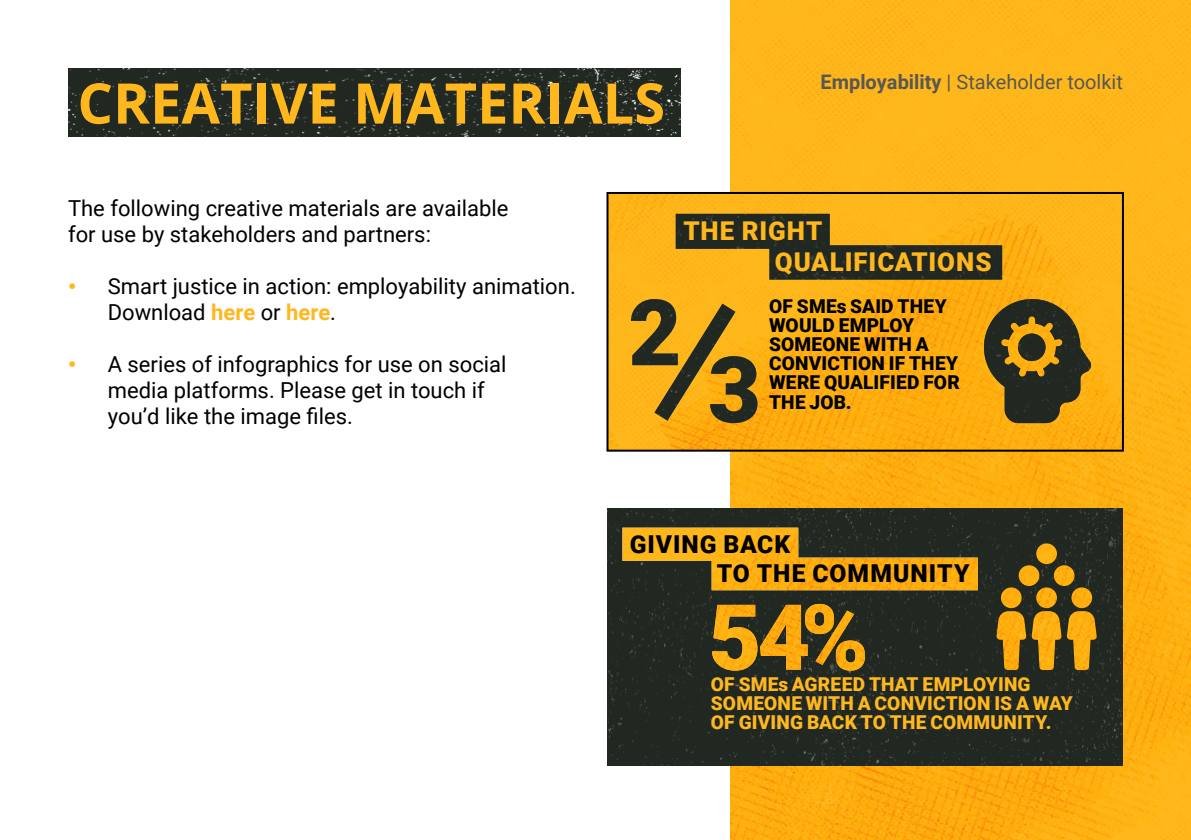
<style>
.page{position:relative;width:1191px;height:840px;background:#fff}
.page>*{position:absolute;margin:0;border:0;box-sizing:border-box;transform-origin:0 0}
.t1{font:700 56px "Open Sans";color:#ffb71e}
.t2{font:900 25.8px/31px "Roboto";letter-spacing:.035em;color:#ffb71e}
.t3{font:900 24.6px/29.4px "Roboto";letter-spacing:.04em;color:#000}
.t4{font:22px/26px "Roboto";color:#000}
.t5{font:20px "Roboto";color:#575756}
.t6{font:900 19.2px/19.2px "Roboto";letter-spacing:.005em;color:#ffb71e}
.t7{font:900 19.2px/19.2px "Roboto";letter-spacing:.01em;color:#000}
.s1{font-weight:700}
.s2{font-weight:900;color:#ffb71e}
.s3{font-weight:700;color:#ffb71e}
</style>
<div class="page">
<img style="left:730px;top:0;width:461px;height:839px">
<img style="left:68px;top:68px;width:612px;height:68px">
<div style="left:607px;top:508px;width:516px;height:257px;background:#212721"></div>
<img style="left:622px;top:527px;width:356px;height:63px">
<img style="left:712px;top:603px;width:152px;height:67px">
<img style="left:996px;top:543px;width:101px;height:126px">
<img style="left:609px;top:195px;width:512px;height:253px">
<div style="left:606px;top:192px;width:518px;height:259px;border:2px solid #000"></div>
<img style="left:676px;top:214px;width:326px;height:65px">
<img style="left:631px;top:299px;width:126px;height:124px">
<img style="left:981px;top:299px;width:111px;height:124px">
<h1 class="t1" style="left:77px;top:64px;width:589px">CREATIVE MATERIALS</h1>
<p class="t5" style="left:820px;top:68px;width:304px"><span class="s1">Employability</span> | Stakeholder toolkit</p>
<p class="t4" style="left:68px;top:194px;width:442px">The following creative materials are available for use by stakeholders and partners:</p>
<p class="t4" style="left:108px;top:272px;width:469px;text-indent:-40px"><span class="s2">•</span> Smart justice in action: employability animation.<br>Download <span class="s3">here</span> or <span class="s3">here</span>.</p>
<p class="t4" style="left:108px;top:350px;width:400px;text-indent:-40px"><span class="s2">•</span> A series of infographics for use on social media platforms. Please get in touch if you’d like the image files.</p>
<p class="t2" style="left:774px;top:214px;width:218px;text-indent:-91px">THE RIGHT<br>QUALIFICATIONS</p>
<p class="t7" style="left:769px;top:295px;width:192px">OF SMEs SAID THEY<br>WOULD EMPLOY<br>SOMEONE WITH A<br>CONVICTION IF THEY<br>WERE QUALIFIED FOR<br>THE JOB.</p>
<p class="t3" style="left:716px;top:528px;width:254px;text-indent:-87px">GIVING BACK<br>TO THE COMMUNITY</p>
<p class="t6" style="left:711px;top:673px;width:363px">OF SMEs AGREED THAT EMPLOYING<br>SOMEONE WITH A CONVICTION IS A WAY<br>OF GIVING BACK TO THE COMMUNITY.</p>
</div>
